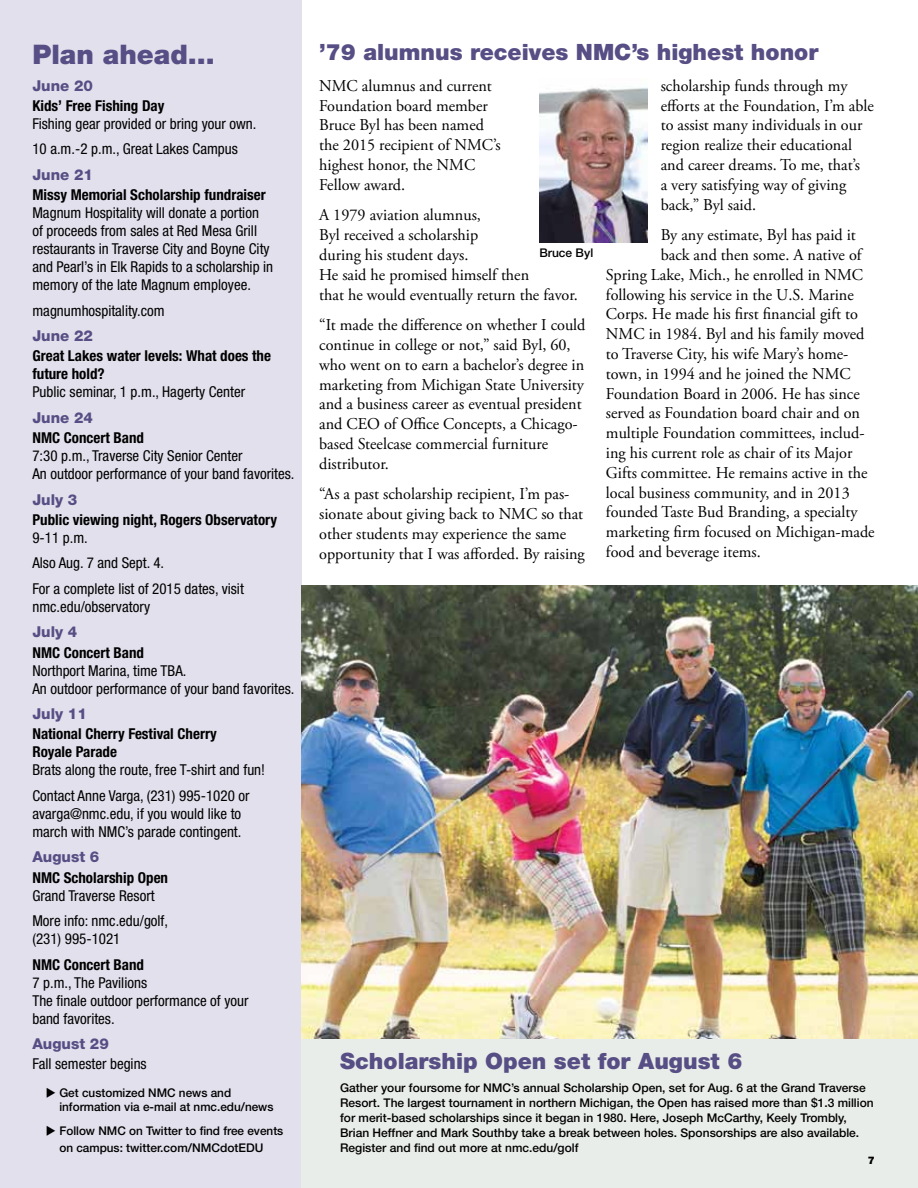
<style>
.page{position:relative;width:918px;height:1188px;background:#fff}
.page>*{position:absolute;margin:0;border:0;box-sizing:border-box;transform-origin:0 0}
.t1{font:900 27px "Helvetica Neue";color:#564e84}
.t2{font:900 22.5px "Helvetica Neue";color:#564e84}
.t3{font:16.5px/19.8px "Adobe Garamond Pro";color:#000}
.t4{font:condensed 15px/18px "Helvetica Neue";color:#000}
.t5{font:700 condensed 15px/18px "Helvetica Neue";color:#000}
.t6{font:800 15px "Helvetica Neue";color:#564e84}
.t7{font:500 12px/15px "Helvetica Neue";color:#000}
.t8{font:900 10.5px "Helvetica Neue";color:#000}
</style>
<div class="page">
<div style="left:0;top:0;width:301px;height:1188px;background:#e2e0ec"></div>
<div style="left:301px;top:1039px;width:617px;height:149px;background:#e9ede9"></div>
<img style="left:539px;top:87px;width:108px;height:156px">
<img style="left:301px;top:585px;width:617px;height:454px">
<h1 class="t1" style="left:32px;top:38px;width:184px">Plan ahead…</h1>
<p class="t6" style="left:32px;top:76px;width:62px">June 20</p>
<p class="t5" style="left:32px;top:96px;width:134px">Kids’ Free Fishing Day</p>
<p class="t4" style="left:32px;top:111px;width:226px;line-height:25.5px">Fishing gear provided or bring your own.<br>10 a.m.-2 p.m., Great Lakes Campus</p>
<p class="t6" style="left:32px;top:166px;width:62px">June 21</p>
<p class="t5" style="left:32px;top:185px;width:235px">Missy Memorial Scholarship fundraiser</p>
<p class="t4" style="left:32px;top:204px;width:242px">Magnum Hospitality will donate a portion of proceeds from sales at Red Mesa Grill restaurants in Traverse City and Boyne City and Pearl’s in Elk Rapids to a scholarship in memory of the late Magnum employee.</p>
<p class="t4" style="left:32px;top:301px;width:134px">magnumhospitality.com</p>
<p class="t6" style="left:32px;top:327px;width:62px">June 22</p>
<p class="t5" style="left:32px;top:347px;width:240px">Great Lakes water levels: What does the future hold?</p>
<p class="t4" style="left:32px;top:383px;width:214px">Public seminar, 1 p.m., Hagerty Center</p>
<p class="t6" style="left:32px;top:409px;width:62px">June 24</p>
<p class="t5" style="left:32px;top:428px;width:113px">NMC Concert Band</p>
<p class="t4" style="left:32px;top:447px;width:264px">7:30 p.m., Traverse City Senior Center<br>An outdoor performance of your band favorites.</p>
<p class="t6" style="left:32px;top:490px;width:47px">July 3</p>
<p class="t5" style="left:32px;top:510px;width:246px">Public viewing night, Rogers Observatory</p>
<p class="t4" style="left:32px;top:525px;width:213px;line-height:25.5px">9-11 p.m.<br>Also Aug. 7 and Sept. 4.<br>For a complete list of 2015 dates, visit</p>
<p class="t4" style="left:32px;top:597px;width:119px">nmc.edu/observatory</p>
<p class="t6" style="left:32px;top:623px;width:47px">July 4</p>
<p class="t5" style="left:32px;top:643px;width:113px">NMC Concert Band</p>
<p class="t4" style="left:32px;top:661px;width:264px">Northport Marina, time TBA.<br>An outdoor performance of your band favorites.</p>
<p class="t6" style="left:32px;top:705px;width:56px">July 11</p>
<p class="t5" style="left:32px;top:725px;width:186px">National Cherry Festival Cherry<br>Royale Parade</p>
<p class="t4" style="left:32px;top:757px;width:234px;line-height:25.5px">Brats along the route, free T-shirt and fun!<br>Contact Anne Varga, (231) 995-1020 or</p>
<p class="t4" style="left:32px;top:804px;width:211px">avarga@nmc.edu, if you would like to march with NMC’s parade contingent.</p>
<p class="t6" style="left:32px;top:848px;width:68px">August 6</p>
<p class="t5" style="left:32px;top:868px;width:137px">NMC Scholarship Open</p>
<p class="t4" style="left:32px;top:882px;width:137px;line-height:25.5px">Grand Traverse Resort<br>More info: nmc.edu/golf,</p>
<p class="t4" style="left:32px;top:930px;width:90px">(231) 995-1021</p>
<p class="t5" style="left:32px;top:955px;width:113px">NMC Concert Band</p>
<p class="t4" style="left:32px;top:973px;width:218px">7 p.m., The Pavilions<br>The finale outdoor performance of your band favorites.</p>
<p class="t6" style="left:32px;top:1035px;width:78px">August 29</p>
<p class="t4" style="left:32px;top:1055px;width:116px">Fall semester begins</p>
<p class="t7" style="left:59px;top:1085px;width:216px;line-height:14.4px">Get customized NMC news and information via e-mail at nmc.edu/news</p>
<p class="t7" style="left:59px;top:1123px;width:225px;line-height:16.5px">Follow NMC on Twitter to find free events on campus: twitter.com/NMCdotEDU</p>
<h2 class="t2" style="left:319px;top:39px;width:501px">’79 alumnus receives NMC’s highest honor</h2>
<p class="t3" style="left:319px;top:76px;width:183px">NMC alumnus and current<br>Foundation board member<br>Bruce Byl has been named the 2015 recipient of NMC’s highest honor, the NMC<br>Fellow award.</p>
<p class="t3" style="left:319px;top:206px;width:260px">A 1979 aviation alumnus,<br>Byl received a scholarship<br>during his student days.<br>He said he promised himself then<br>that he would eventually return the favor.</p>
<p class="t3" style="left:319px;top:316px;width:268px">“It made the difference on whether I could continue in college or not,” said Byl, 60, who went on to earn a bachelor’s degree in marketing from Michigan State University and a business career as eventual president and CEO of Office Concepts, a Chicago&shy;based Steelcase commercial furniture distributor.</p>
<p class="t3" style="left:319px;top:485px;width:267px">“As a past scholarship recipient, I’m pas&shy;sionate about giving back to NMC so that other students may experience the same opportunity that I was afforded. By raising</p>
<p class="t3" style="left:661px;top:76px;width:215px">scholarship funds through my efforts at the Foundation, I’m able to assist many individuals in our region realize their educational and career dreams. To me, that’s<br>a very satisfying way of giving back,” Byl said.</p>
<p class="t3" style="left:661px;top:226px;width:197px">By any estimate, Byl has paid it</p>
<p class="t3" style="left:661px;top:245px;width:202px">back and then some. A native of</p>
<p class="t3" style="left:606px;top:265px;width:259px">Spring Lake, Mich., he enrolled in NMC</p>
<p class="t3" style="left:606px;top:285px;width:249px">following his service in the U.S. Marine</p>
<p class="t3" style="left:606px;top:305px;width:253px">Corps. He made his first financial gift to</p>
<p class="t3" style="left:606px;top:325px;width:260px">NMC in 1984. Byl and his family moved</p>
<p class="t3" style="left:606px;top:344px;width:244px">to Traverse City, his wife Mary’s home-</p>
<p class="t3" style="left:606px;top:364px;width:246px">town, in 1994 and he joined the NMC</p>
<p class="t3" style="left:606px;top:384px;width:255px">Foundation Board in 2006. He has since</p>
<p class="t3" style="left:606px;top:404px;width:256px">served as Foundation board chair and on</p>
<p class="t3" style="left:606px;top:424px;width:260px">multiple Foundation committees, includ-</p>
<p class="t3" style="left:606px;top:443px;width:248px">ing his current role as chair of its Major</p>
<p class="t3" style="left:606px;top:463px;width:263px">Gifts committee. He remains active in the</p>
<p class="t3" style="left:606px;top:483px;width:245px">local business community, and in 2013</p>
<p class="t3" style="left:606px;top:503px;width:253px">founded Taste Bud Branding, a specialty</p>
<p class="t3" style="left:606px;top:523px;width:270px">marketing firm focused on Michigan-made</p>
<p class="t3" style="left:606px;top:542px;width:156px">food and beverage items.</p>
<p class="t7" style="left:539px;top:245px;width:55px">Bruce Byl</p>
<h2 class="t2" style="left:340px;top:1048px;width:404px">Scholarship Open set for August 6</h2>
<p class="t7" style="left:340px;top:1080px;width:535px">Gather your foursome for NMC’s annual Scholarship Open, set for Aug. 6 at the Grand Traverse Resort. The largest tournament in northern Michigan, the Open has raised more than $1.3 million for merit-based scholarships since it began in 1980. Here, Joseph McCarthy, Keely Trombly, Brian Heffner and Mark Southby take a break between holes. Sponsorships are also available.<br>Register and find out more at nmc.edu/golf</p>
<p class="t8" style="left:868px;top:1154px;width:9px">7</p>
</div>
